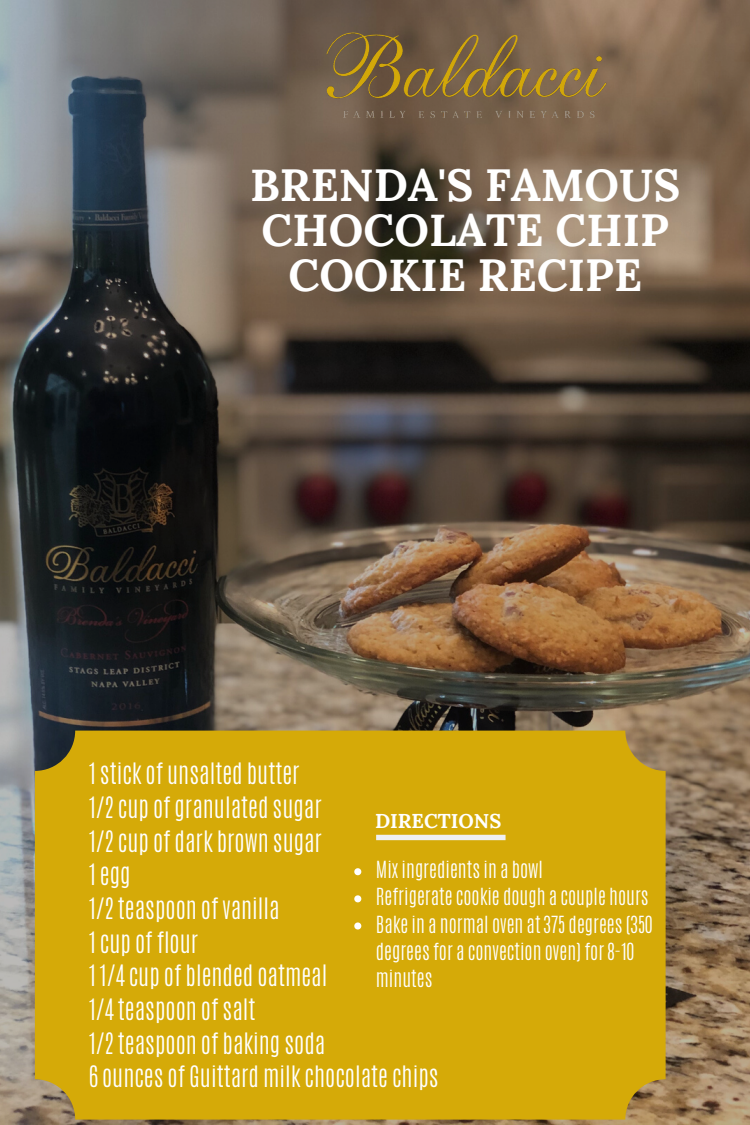
<style>
.page{position:relative;width:750px;height:1125px;background:#fff}
.page>*{position:absolute;margin:0;border:0;box-sizing:border-box;transform-origin:0 0}
.t1{font:700 45px/44.9px "Lora";color:#fff;text-align:center}
.t2{font:300 24.62px/33.6px "Antonio";color:#fff}
.t3{font:700 20px "Lora";color:#fff}
.t4{font:300 19.75px/27.1px "Antonio";color:#fff}
</style>
<div class="page">
<img style="left:0;top:0;width:750px;height:1125px">
<div style="left:35px;top:731px;width:631px;height:389px;background:#d5aa08;border-radius:40px"></div>
<img style="left:322px;top:29px;width:286px;height:92px">
<svg style="left:354px;top:868px;width:7px;height:7px"></svg>
<svg style="left:354px;top:895px;width:7px;height:7px"></svg>
<svg style="left:354px;top:922px;width:7px;height:8px"></svg>
<svg style="left:376px;top:835px;width:130px;height:5px"></svg>
<h1 class="t1" style="left:250px;top:162px;width:432px">BRENDA'S FAMOUS<br>CHOCOLATE CHIP<br>COOKIE RECIPE</h1>
<p class="t2" style="left:89px;top:757px;width:351px">1 stick of unsalted butter<br>1/2 cup of granulated sugar<br>1/2 cup of dark brown sugar<br>1 egg<br>1/2 teaspoon of vanilla<br>1 cup of flour<br>1 1/4 cup of blended oatmeal<br>1/4 teaspoon of salt<br>1/2 teaspoon of baking soda<br>6 ounces of Guittard milk chocolate chips</p>
<p class="t3" style="left:375px;top:808px;width:128px">DIRECTIONS</p>
<p class="t4" style="left:376px;top:856px;width:278px">Mix ingredients in a bowl<br>Refrigerate cookie dough a couple hours<br>Bake in a normal oven at 375 degrees (350 degrees for a convection oven) for 8-10 minutes</p>
</div>
